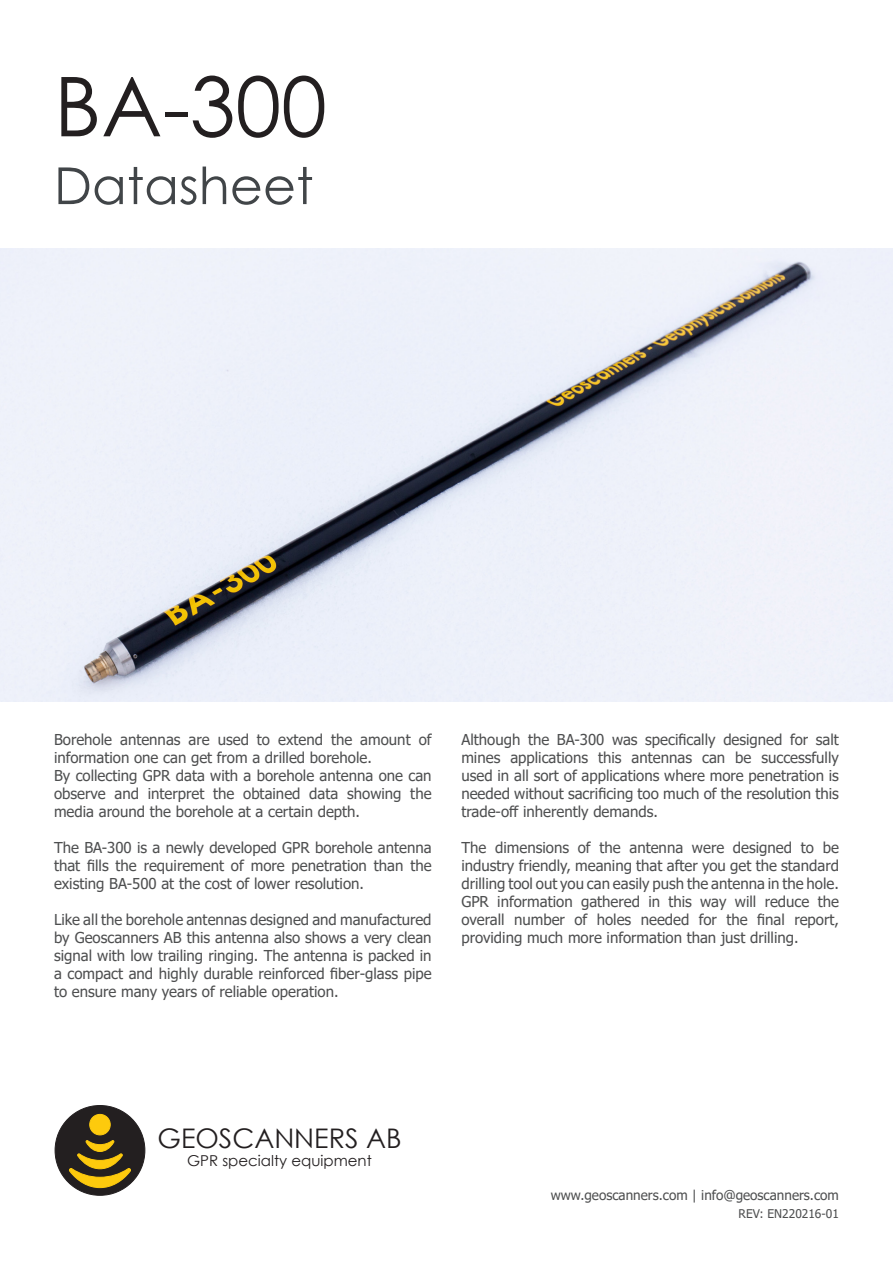
<style>
.page{position:relative;width:893px;height:1263px;background:#fff}
.page>*{position:absolute;margin:0;border:0;box-sizing:border-box;transform-origin:0 0}
.t1{font:82.5px "Century Gothic";color:#231f20}
.t2{font:51px "Century Gothic";color:#414548}
.t3{font:27px "Century Gothic";color:#231f20}
.t4{font:15px/18px "Tahoma";color:#4e4f50;text-align:justify}
.t5{font:15px "Century Gothic";color:#231f20}
.t6{font:13.5px "Tahoma";color:#4e4f50}
.t7{font:12px "Tahoma";color:#4e4f50}
</style>
<div class="page">
<img style="left:0;top:249px;width:893px;height:453px">
<div style="left:55px;top:1105px;width:90px;height:90px;background:#231f20;border-radius:50%"></div>
<div style="left:90px;top:1114px;width:20px;height:21px;background:#fdca0d;border-radius:50%"></div>
<div style="left:90px;top:1114px;width:20px;height:21px;border:1px solid #fdca0d;border-radius:50%"></div>
<svg style="left:69px;top:1140px;width:63px;height:48px"></svg>
<p class="t1" style="left:54px;top:49px;width:274px">BA-300</p>
<p class="t2" style="left:54px;top:150px;width:261px">Datasheet</p>
<p class="t4" style="left:54px;top:731px;width:379px">Borehole antennas are used to extend the amount of information one can get from a drilled borehole.</p>
<p class="t4" style="left:54px;top:767px;width:379px">By collecting GPR data with a borehole antenna one can observe and interpret the obtained data showing the media around the borehole at a certain depth.</p>
<p class="t4" style="left:54px;top:839px;width:379px">The BA-300 is a newly developed GPR borehole antenna that fills the requirement of more penetration than the existing BA-500 at the cost of lower resolution.</p>
<p class="t4" style="left:54px;top:911px;width:379px">Like all the borehole antennas designed and manufactured by Geoscanners AB this antenna also shows a very clean signal with low trailing ringing. The antenna is packed in a compact and highly durable reinforced fiber-glass pipe to ensure many years of reliable operation.</p>
<p class="t4" style="left:461px;top:731px;width:379px">Although the BA-300 was specifically designed for salt mines applications this antennas can be successfully used in all sort of applications where more penetration is needed without sacrificing too much of the resolution this trade-off inherently demands.</p>
<p class="t4" style="left:461px;top:839px;width:379px">The dimensions of the antenna were designed to be industry friendly, meaning that after you get the standard drilling tool out you can easily push the antenna in the hole.<br>GPR information gathered in this way will reduce the overall number of holes needed for the final report, providing much more information than just drilling.</p>
<p class="t3" style="left:157px;top:1119px;width:246px">GEOSCANNERS AB</p>
<p class="t5" style="left:187px;top:1150px;width:186px">GPR specialty equipment</p>
<p class="t6" style="left:551px;top:1186px;width:290px">www.geoscanners.com | info@geoscanners.com</p>
<p class="t7" style="left:739px;top:1206px;width:102px">REV: EN220216-01</p>
</div>
